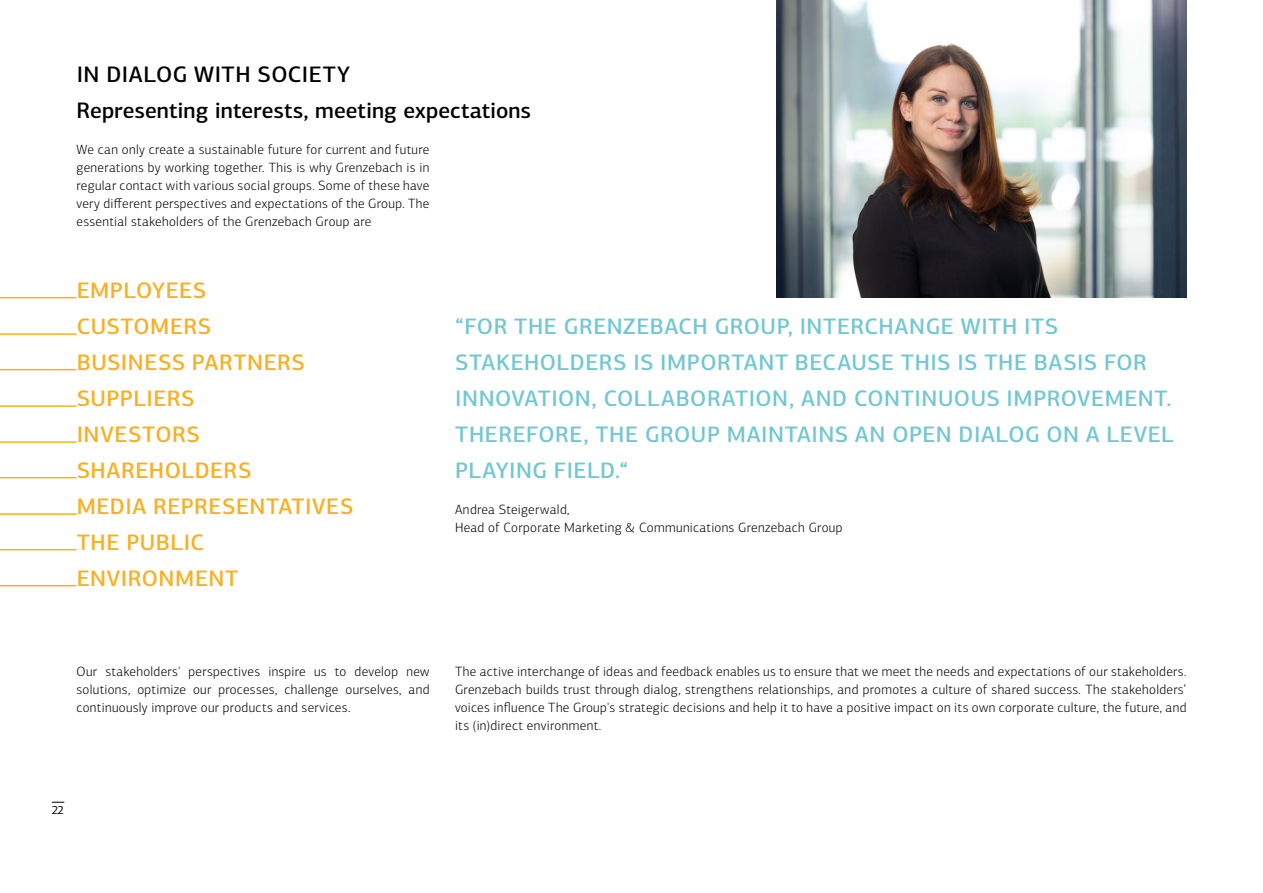
<style>
.page{position:relative;width:1263px;height:893px;background:#fff}
.page>*{position:absolute;margin:0;border:0;box-sizing:border-box;transform-origin:0 0}
.t1{font:500 22.5px/36px "PF Centro Sans Pro";letter-spacing:.025em;color:#72c7d1}
.t2{font:500 22.5px/36px "PF Centro Sans Pro";letter-spacing:.025em;color:#f9af21}
.t3{font:500 22.5px/36px "PF Centro Sans Pro";letter-spacing:.005em;color:#000}
.t4{font:300 13.5px/18px "PF Centro Sans Pro";letter-spacing:.025em;color:#000;text-align:justify}
.t5{font:12px "PF Centro Sans Pro";color:#000}
</style>
<div class="page">
<hr style="left:0;top:297px;width:77px;height:1px;background:#f9af21">
<hr style="left:0;top:369px;width:77px;height:1px;background:#f9af21">
<hr style="left:0;top:405px;width:77px;height:2px;background:#f9af21">
<hr style="left:0;top:441px;width:77px;height:2px;background:#f9af21">
<hr style="left:0;top:477px;width:77px;height:1px;background:#f9af21">
<hr style="left:0;top:513px;width:77px;height:2px;background:#f9af21">
<hr style="left:0;top:549px;width:77px;height:1px;background:#f9af21">
<hr style="left:0;top:585px;width:77px;height:1px;background:#f9af21">
<hr style="left:0;top:333px;width:77px;height:2px;background:#f9af21">
<img style="left:777px;top:0;width:409px;height:298px">
<svg style="left:52px;top:802px;width:12px;height:1px"></svg>
<h1 class="t3" style="left:77px;top:56px;width:456px">IN DIALOG WITH SOCIETY<br>Representing interests, meeting expectations</h1>
<p class="t4" style="left:77px;top:140px;width:354px">We can only create a sustainable future for current and future generations by working together. This is why Grenzebach is in regular contact with various social groups. Some of these have very different perspectives and expectations of the Group. The essential stakeholders of the Grenzebach Group are</p>
<h1 class="t2" style="left:77px;top:272px;width:278px">EMPLOYEES<br>CUSTOMERS<br>BUSINESS PARTNERS<br>SUPPLIERS<br>INVESTORS<br>SHAREHOLDERS<br>MEDIA REPRESENTATIVES<br>THE PUBLIC<br>ENVIRONMENT</h1>
<h1 class="t1" style="left:455px;top:308px;width:720px">“FOR THE GRENZEBACH GROUP, INTERCHANGE WITH ITS STAKEHOLDERS IS IMPORTANT BECAUSE THIS IS THE BASIS FOR INNOVATION, COLLABORATION, AND CONTINUOUS IMPROVEMENT.<br>THEREFORE, THE GROUP MAINTAINS AN OPEN DIALOG ON A LEVEL PLAYING FIELD.“</h1>
<p class="t4" style="left:455px;top:500px;width:389px">Andrea Steigerwald,<br>Head of Corporate Marketing &amp; Communications Grenzebach Group</p>
<p class="t4" style="left:77px;top:662px;width:354px">Our stakeholders' perspectives inspire us to develop new solutions, optimize our processes, challenge ourselves, and continuously improve our products and services.</p>
<p class="t4" style="left:455px;top:662px;width:733px">The active interchange of ideas and feedback enables us to ensure that we meet the needs and expectations of our stakeholders.<br>Grenzebach builds trust through dialog, strengthens relationships, and promotes a culture of shared success. The stakeholders’ voices influence The Group's strategic decisions and help it to have a positive impact on its own corporate culture, the future, and its (in)direct environment.</p>
<p class="t5" style="left:52px;top:803px;width:14px">22</p>
</div>
